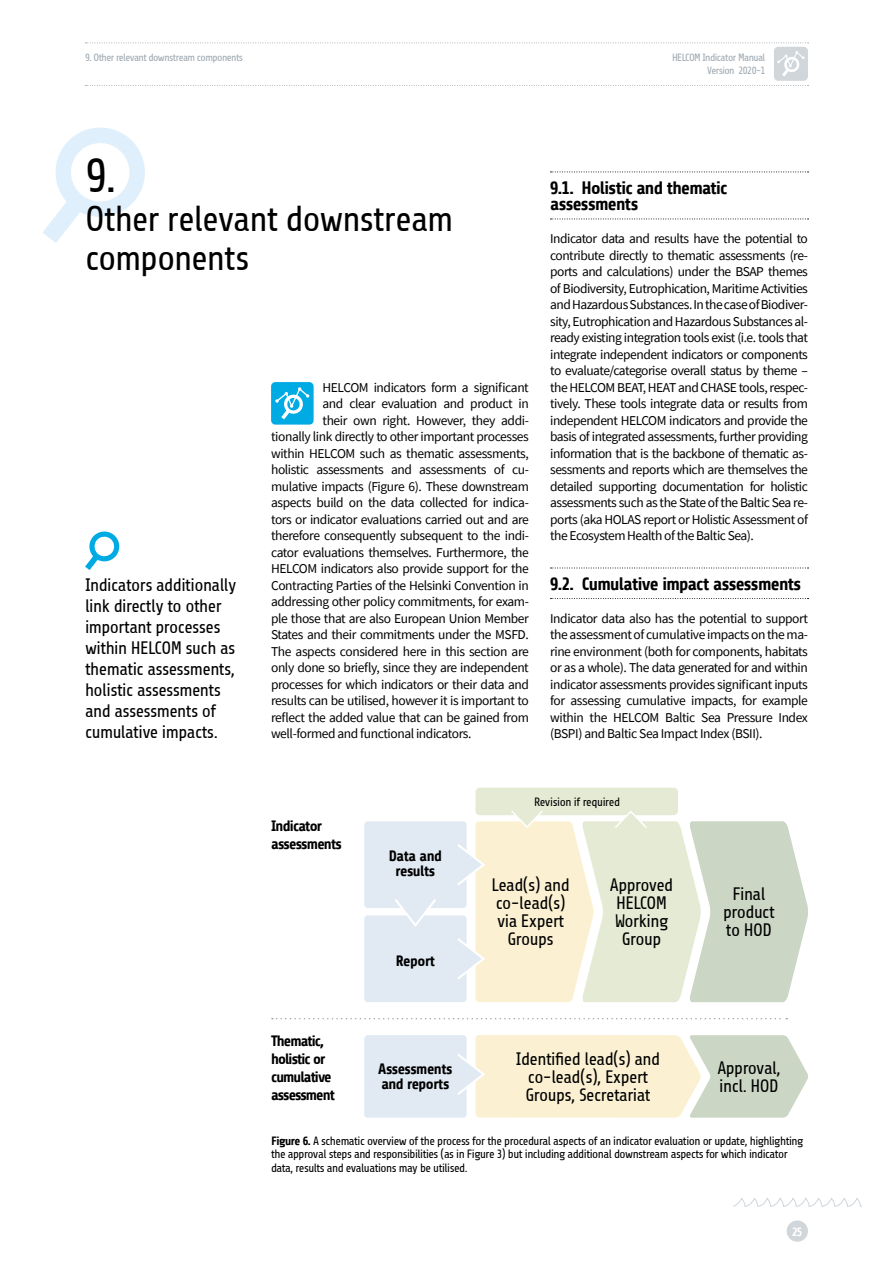
<style>
.page{position:relative;width:893px;height:1263px;background:#fff}
.page>*{position:absolute;margin:0;border:0;box-sizing:border-box;transform-origin:0 0}
.t1{font:48px "Share";color:#000}
.t2{font:36px/39px "Share";letter-spacing:-.03em;color:#000}
.Body{font:18px/21px "Share";letter-spacing:-.03em;color:#000}
.t3{font:700 18px/16.5px "Share";letter-spacing:-.035em;color:#000}
.Body-2{font:700 15px/18px "Share";letter-spacing:-.05em;color:#000}
.Body-3{font:700 15px/15px "Share";letter-spacing:-.03em;color:#000;text-align:center}
.Body-4{font:13.5px/16.5px "Source Sans Pro";letter-spacing:-.03em;color:#000;text-align:justify}
.Body-5{font:12px/13.5px "Share";letter-spacing:-.04em;color:#000}
.t4{font:700 12px "Share";color:#fff}
.t5{font:10.5px/12.6px "Share";letter-spacing:-.05em;color:#9da9b1;text-align:right}
.s1{font-weight:700}
</style>
<div class="page">
<div style="left:787px;top:1220px;width:21px;height:22px;background:#d1d6da;border-radius:50%"></div>
<svg style="left:733px;top:1198px;width:128px;height:9px"></svg>
<svg style="left:85px;top:43px;width:723px;height:1px"></svg>
<svg style="left:85px;top:85px;width:723px;height:1px"></svg>
<div style="left:774px;top:47px;width:34px;height:34px;background:#d1d6da;border-radius:4px"></div>
<svg style="left:777px;top:51px;width:27px;height:26px"></svg>
<svg style="left:43px;top:127px;width:102px;height:116px"></svg>
<div style="left:271px;top:382px;width:43px;height:43px;background:#00abe4;border-radius:4px"></div>
<svg style="left:275px;top:387px;width:34px;height:32px"></svg>
<svg style="left:550px;top:172px;width:258px;height:1px"></svg>
<svg style="left:550px;top:219px;width:258px;height:1px"></svg>
<svg style="left:550px;top:568px;width:258px;height:1px"></svg>
<svg style="left:550px;top:598px;width:258px;height:1px"></svg>
<svg style="left:85px;top:531px;width:35px;height:39px"></svg>
<div style="left:364px;top:821px;width:103px;height:87px;background:#e1eaf3;border-radius:4px"></div>
<div style="left:364px;top:915px;width:103px;height:87px;background:#e1eaf3;border-radius:4px"></div>
<div style="left:475px;top:788px;width:203px;height:27px;background:#e4ead3;border-radius:4px"></div>
<svg style="left:455px;top:809px;width:353px;height:193px"></svg>
<svg style="left:393px;top:899px;width:45px;height:28px"></svg>
<svg style="left:272px;top:1018px;width:515px;height:1px"></svg>
<div style="left:364px;top:1035px;width:103px;height:83px;background:#e1eaf3;border-radius:4px"></div>
<svg style="left:457px;top:1035px;width:351px;height:83px;background:#edead3"></svg>
<p class="t5" style="left:85px;top:52px;width:160px">9. Other relevant downstream components</p>
<p class="t5" style="left:672px;top:52px;width:95px">HELCOM Indicator Manual<br>Version 2020-1</p>
<p class="t1" style="left:85px;top:151px;width:33px">9.</p>
<p class="t2" style="left:85px;top:201px;width:370px">Other relevant downstream components</p>
<p class="Body" style="left:85px;top:575px;width:153px">Indicators additionally link directly to other important processes within HELCOM such as thematic assessments, holistic assessments and assessments of cumulative impacts.</p>
<p class="Body-4" style="left:323px;top:379px;width:208px">HELCOM indicators form a significant</p>
<p class="Body-4" style="left:323px;top:395px;width:208px">and clear evaluation and product in</p>
<p class="Body-4" style="left:323px;top:412px;width:208px">their own right. However, they addi-</p>
<p class="Body-4" style="left:271px;top:428px;width:259px">tionally link directly to other important processes</p>
<p class="Body-4" style="left:271px;top:445px;width:259px">within HELCOM such as thematic assessments,</p>
<p class="Body-4" style="left:271px;top:461px;width:259px">holistic assessments and assessments of cu-</p>
<p class="Body-4" style="left:271px;top:478px;width:259px">mulative impacts (Figure 6). These downstream</p>
<p class="Body-4" style="left:271px;top:494px;width:259px">aspects build on the data collected for indica-</p>
<p class="Body-4" style="left:271px;top:511px;width:259px">tors or indicator evaluations carried out and are</p>
<p class="Body-4" style="left:271px;top:527px;width:259px">therefore consequently subsequent to the indi-</p>
<p class="Body-4" style="left:271px;top:544px;width:259px">cator evaluations themselves. Furthermore, the</p>
<p class="Body-4" style="left:271px;top:560px;width:259px">HELCOM indicators also provide support for the</p>
<p class="Body-4" style="left:271px;top:577px;width:259px">Contracting Parties of the Helsinki Convention in</p>
<p class="Body-4" style="left:271px;top:593px;width:259px">addressing other policy commitments, for exam-</p>
<p class="Body-4" style="left:271px;top:610px;width:259px">ple those that are also European Union Member</p>
<p class="Body-4" style="left:271px;top:626px;width:259px">States and their commitments under the MSFD.</p>
<p class="Body-4" style="left:271px;top:643px;width:259px">The aspects considered here in this section are</p>
<p class="Body-4" style="left:271px;top:659px;width:259px">only done so briefly, since they are independent</p>
<p class="Body-4" style="left:271px;top:676px;width:259px">processes for which indicators or their data and</p>
<p class="Body-4" style="left:271px;top:692px;width:259px">results can be utilised, however it is important to</p>
<p class="Body-4" style="left:271px;top:709px;width:259px">reflect the added value that can be gained from</p>
<p class="Body-4" style="left:271px;top:725px;width:202px">well-formed and functional indicators.</p>
<p class="t3" style="left:550px;top:180px;width:179px">9.1. Holistic and thematic assessments</p>
<p class="Body-4" style="left:550px;top:230px;width:259px">Indicator data and results have the potential to contribute directly to thematic assessments (re&shy;ports and calculations) under the BSAP themes of Biodiversity, Eutrophication, Maritime Activities and Hazardous Substances. In the case of Biodiver&shy;sity, Eutrophication and Hazardous Substances al&shy;ready existing integration tools exist (i.e. tools that integrate independent indicators or components to evaluate/categorise overall status by theme – the HELCOM BEAT, HEAT and CHASE tools, respec&shy;tively. These tools integrate data or results from independent HELCOM indicators and provide the basis of integrated assessments, further providing information that is the backbone of thematic as&shy;sessments and reports which are themselves the detailed supporting documentation for holistic assessments such as the State of the Baltic Sea re&shy;ports (aka HOLAS report or Holistic Assessment of the Ecosystem Health of the Baltic Sea).</p>
<p class="t3" style="left:550px;top:576px;width:253px">9.2. Cumulative impact assessments</p>
<p class="Body-4" style="left:550px;top:610px;width:259px">Indicator data also has the potential to support the assessment of cumulative impacts on the ma&shy;rine environment (both for components, habitats or as a whole). The data generated for and within indicator assessments provides significant inputs for assessing cumulative impacts, for example within the HELCOM Baltic Sea Pressure Index (BSPI) and Baltic Sea Impact Index (BSII).</p>
<p class="Body-2" style="left:271px;top:817px;width:72px">Indicator assessments</p>
<p class="Body-2" style="left:271px;top:1032px;width:62px">Thematic, holistic or cumulative</p>
<p class="Body-2" style="left:271px;top:1086px;width:65px">assessment</p>
<p class="Body-3" style="left:389px;top:848px;width:55px">Data and results</p>
<p class="Body-2" style="left:396px;top:952px;width:41px">Report</p>
<p class="Body-3" style="left:378px;top:1062px;width:76px;text-align:left">Assessments and reports</p>
<p class="Body-5" style="left:534px;top:795px;width:88px">Revision if required</p>
<p class="Body" style="left:491px;top:876px;width:80px;line-height:18px;text-align:center">Lead(s) and co-lead(s) via Expert<br>Groups</p>
<p class="Body" style="left:610px;top:875px;width:65px">Approved</p>
<p class="Body" style="left:616px;top:893px;width:53px">HELCOM</p>
<p class="Body" style="left:615px;top:911px;width:55px">Working</p>
<p class="Body" style="left:622px;top:929px;width:41px">Group</p>
<p class="Body" style="left:732px;top:884px;width:35px">Final</p>
<p class="Body" style="left:723px;top:902px;width:53px">product</p>
<p class="Body" style="left:726px;top:920px;width:48px">to HOD</p>
<p class="Body" style="left:516px;top:1050px;width:146px;line-height:18px;text-align:center">Identified lead(s) and co-lead(s), Expert<br>Groups, Secretariat</p>
<p class="Body" style="left:717px;top:1059px;width:65px;line-height:18px">Approval, incl. HOD</p>
<p class="Body-5" style="left:271px;top:1134px;width:534px"><span class="s1">Figure 6.</span> A schematic overview of the process for the procedural aspects of an indicator evaluation or update, highlighting the approval steps and responsibilities (as in Figure 3) but including additional downstream aspects for which indicator data, results and evaluations may be utilised.</p>
<p class="t4" style="left:792px;top:1225px;width:12px">25</p>
</div>
